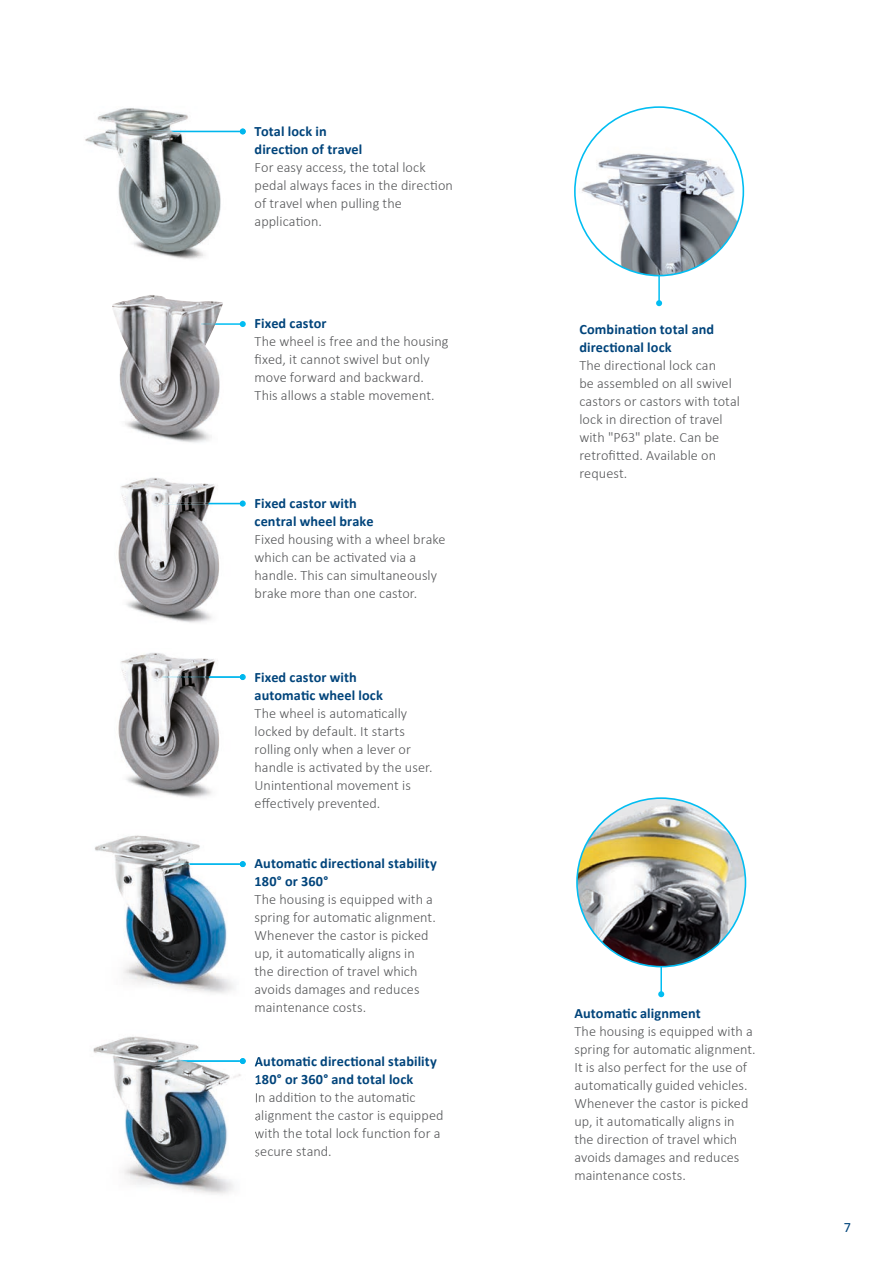
<style>
.page{position:relative;width:893px;height:1263px;background:#fff}
.page>*{position:absolute;margin:0;border:0;box-sizing:border-box;transform-origin:0 0}
.t1{font:300 14.25px/18px "Calibri";letter-spacing:.005em;color:#57585a}
.t2{font:700 14.25px/18px "Calibri";letter-spacing:.01em;color:#00447b}
.t3{font:14.25px "Calibri";color:#00447b}
</style>
<div class="page">
<hr style="left:201px;top:323px;width:42px;height:2px;background:#01bdf2">
<svg style="left:240px;top:321px;width:6px;height:6px"></svg>
<hr style="left:660px;top:832px;width:2px;height:162px;background:#01bdf2">
<svg style="left:658px;top:991px;width:6px;height:6px"></svg>
<hr style="left:658px;top:141px;width:2px;height:162px;background:#01bdf2">
<svg style="left:656px;top:300px;width:6px;height:6px"></svg>
<img style="left:95px;top:835px;width:148px;height:159px">
<img style="left:169px;top:863px;width:71px;height:2px">
<svg style="left:240px;top:861px;width:6px;height:6px"></svg>
<img style="left:93px;top:1036px;width:165px;height:158px">
<img style="left:158px;top:1060px;width:82px;height:2px">
<svg style="left:240px;top:1058px;width:6px;height:6px"></svg>
<svg style="left:255px;top:1057px;width:3px;height:12px"></svg>
<svg style="left:256px;top:1075px;width:2px;height:9px"></svg>
<svg style="left:256px;top:1093px;width:2px;height:9px"></svg>
<svg style="left:255px;top:1111px;width:3px;height:27px"></svg>
<svg style="left:255px;top:1147px;width:3px;height:9px"></svg>
<img style="left:85px;top:108px;width:159px;height:151px">
<img style="left:147px;top:131px;width:93px;height:1px">
<svg style="left:240px;top:128px;width:6px;height:6px"></svg>
<img style="left:112px;top:295px;width:125px;height:148px">
<svg style="left:201px;top:323px;width:15px;height:2px"></svg>
<img style="left:118px;top:478px;width:126px;height:145px">
<img style="left:162px;top:503px;width:78px;height:1px">
<svg style="left:240px;top:501px;width:6px;height:6px"></svg>
<img style="left:118px;top:653px;width:101px;height:145px">
<img style="left:162px;top:676px;width:78px;height:2px">
<svg style="left:240px;top:674px;width:6px;height:6px"></svg>
<img style="left:577px;top:798px;width:168px;height:169px;border-radius:84px">
<img style="left:575px;top:124px;width:168px;height:152px">
<p class="t2" style="left:255px;top:123px;width:109px">Total lock in direction of travel</p>
<p class="t1" style="left:255px;top:158px;width:200px">For easy access, the total lock pedal always faces in the direction of travel when pulling the application.</p>
<p class="t2" style="left:255px;top:314px;width:73px">Fixed castor</p>
<p class="t1" style="left:255px;top:332px;width:195px">The wheel is free and the housing fixed, it cannot swivel but only move forward and backward.<br>This allows a stable movement.</p>
<p class="t2" style="left:255px;top:495px;width:120px">Fixed castor with central wheel brake</p>
<p class="t1" style="left:255px;top:530px;width:193px">Fixed housing with a wheel brake which can be activated via a handle. This can simultaneously brake more than one castor.</p>
<p class="t2" style="left:255px;top:669px;width:130px">Fixed castor with automatic wheel lock</p>
<p class="t1" style="left:255px;top:704px;width:179px">The wheel is automatically locked by default. It starts rolling only when a lever or handle is activated by the user.<br>Unintentional movement is effectively prevented.</p>
<p class="t2" style="left:255px;top:855px;width:184px">Automatic directional stability<br>180° or 360°</p>
<p class="t1" style="left:255px;top:890px;width:183px">The housing is equipped with a spring for automatic alignment.<br>Whenever the castor is picked up, it automatically aligns in the direction of travel which avoids damages and reduces maintenance costs.</p>
<p class="t2" style="left:255px;top:1053px;width:184px">Automatic directional stability<br>180° or 360° and total lock</p>
<p class="t1" style="left:255px;top:1088px;width:190px">In addition to the automatic alignment the castor is equipped with the total lock function for a secure stand.</p>
<p class="t2" style="left:579px;top:321px;width:136px">Combination total and directional lock</p>
<p class="t1" style="left:579px;top:356px;width:162px">The directional lock can<br>be assembled on all swivel castors or castors with total lock in direction of travel with "P63" plate. Can be retrofitted. Available on request.</p>
<p class="t2" style="left:574px;top:1005px;width:128px">Automatic alignment</p>
<p class="t1" style="left:574px;top:1022px;width:183px">The housing is equipped with a spring for automatic alignment.<br>It is also perfect for the use of automatically guided vehicles.<br>Whenever the castor is picked up, it automatically aligns in the direction of travel which avoids damages and reduces maintenance costs.</p>
<p class="t3" style="left:844px;top:1218px;width:9px">7</p>
</div>
